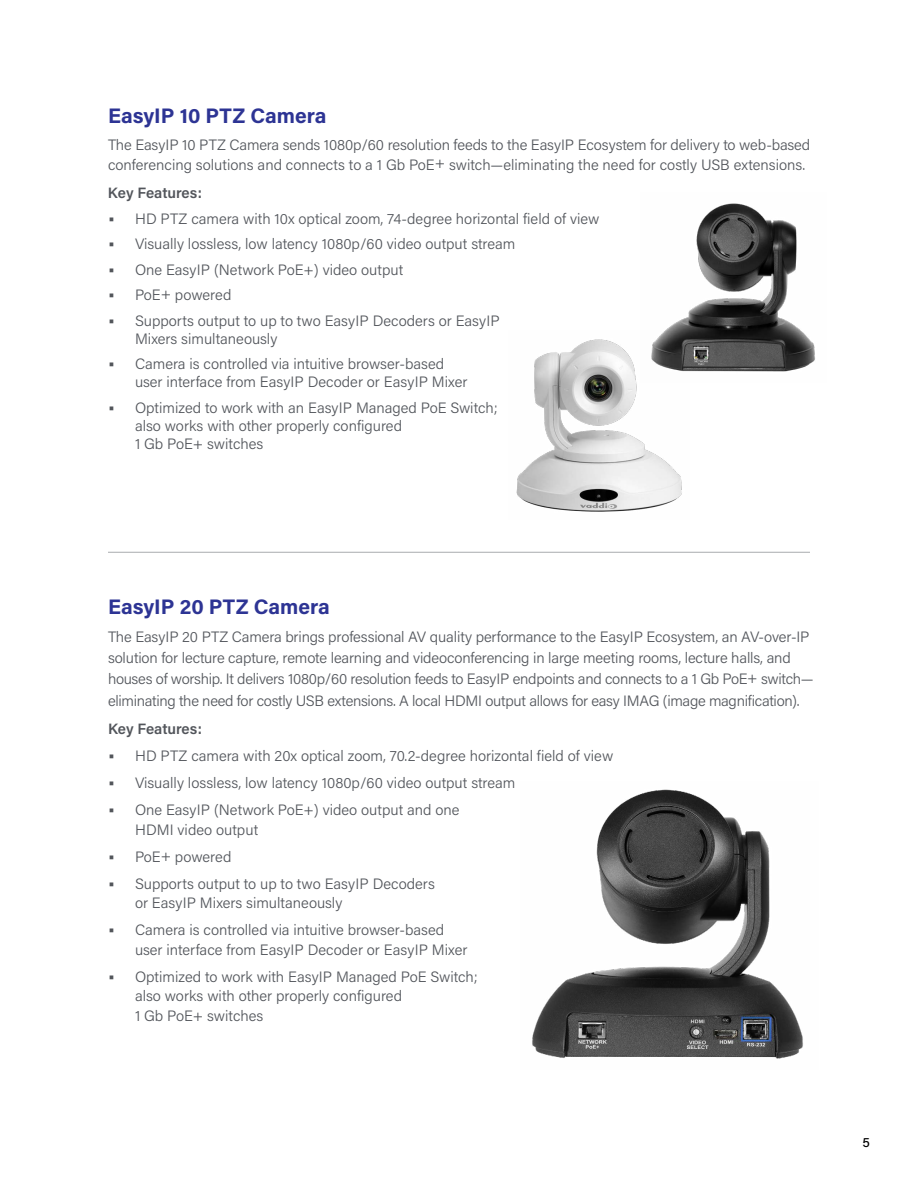
<style>
.page{position:relative;width:918px;height:1188px;background:#fff}
.page>*{position:absolute;margin:0;border:0;box-sizing:border-box;transform-origin:0 0}
.t1{font:700 21px "Acumin Pro";color:#2d3494}
.t2{font:300 15px/19.5px "Acumin Pro";color:#52555b}
.t3{font:600 15px "Acumin Pro";color:#52555b}
.t4{font:500 13.5px "Acumin Pro";color:#000}
.s1{font-weight:500;font-size:18px}
</style>
<div class="page">
<hr style="left:108px;top:552px;width:702px;height:1px;background:#52555b">
<img style="left:532px;top:789px;width:271px;height:270px">
<img style="left:665px;top:203px;width:150px;height:169px">
<img style="left:516px;top:331px;width:173px;height:181px">
<h1 class="t1" style="left:108px;top:101px;width:220px">EasyIP 10 PTZ Camera</h1>
<p class="t2" style="left:108px;top:135px;width:704px">The EasyIP 10 PTZ Camera sends 1080p/60 resolution feeds to the EasyIP Ecosystem for delivery to web-based conferencing solutions and connects to a 1 Gb PoE+ switch—eliminating the need for costly USB extensions.</p>
<p class="t3" style="left:108px;top:183px;width:95px">Key Features:</p>
<p class="t2" style="left:108px;top:208px;width:493px"><span class="s1">•</span> HD PTZ camera with 10x optical zoom, 74-degree horizontal field of view</p>
<p class="t2" style="left:108px;top:234px;width:409px"><span class="s1">•</span> Visually lossless, low latency 1080p/60 video output stream</p>
<p class="t2" style="left:108px;top:259px;width:297px"><span class="s1">•</span> One EasyIP (Network PoE+) video output</p>
<p class="t2" style="left:108px;top:285px;width:125px"><span class="s1">•</span> PoE+ powered</p>
<p class="t2" style="left:135px;top:311px;width:366px;line-height:18px;text-indent:-27px"><span class="s1">•</span> Supports output to up to two EasyIP Decoders or EasyIP<br>Mixers simultaneously</p>
<p class="t2" style="left:135px;top:355px;width:334px;line-height:18px;text-indent:-27px"><span class="s1">•</span> Camera is controlled via intuitive browser-based user interface from EasyIP Decoder or EasyIP Mixer</p>
<p class="t2" style="left:135px;top:398px;width:364px;line-height:18px;text-indent:-27px"><span class="s1">•</span> Optimized to work with an EasyIP Managed PoE Switch; also works with other properly configured<br>1 Gb PoE+ switches</p>
<h1 class="t1" style="left:108px;top:592px;width:223px">EasyIP 20 PTZ Camera</h1>
<p class="t2" style="left:108px;top:626px;width:707px;line-height:21.1px">The EasyIP 20 PTZ Camera brings professional AV quality performance to the EasyIP Ecosystem, an AV-over-IP solution for lecture capture, remote learning and videoconferencing in large meeting rooms, lecture halls, and houses of worship. It delivers 1080p/60 resolution feeds to EasyIP endpoints and connects to a 1 Gb PoE+ switch— eliminating the need for costly USB extensions. A local HDMI output allows for easy IMAG (image magnification).</p>
<p class="t3" style="left:108px;top:719px;width:95px">Key Features:</p>
<p class="t2" style="left:108px;top:746px;width:507px"><span class="s1">•</span> HD PTZ camera with 20x optical zoom, 70.2-degree horizontal field of view</p>
<p class="t2" style="left:108px;top:773px;width:409px"><span class="s1">•</span> Visually lossless, low latency 1080p/60 video output stream</p>
<p class="t2" style="left:135px;top:800px;width:326px;text-indent:-27px"><span class="s1">•</span> One EasyIP (Network PoE+) video output and one<br>HDMI video output</p>
<p class="t2" style="left:108px;top:846px;width:125px"><span class="s1">•</span> PoE+ powered</p>
<p class="t2" style="left:135px;top:873px;width:301px;text-indent:-27px"><span class="s1">•</span> Supports output to up to two EasyIP Decoders or EasyIP Mixers simultaneously</p>
<p class="t2" style="left:135px;top:920px;width:334px;text-indent:-27px"><span class="s1">•</span> Camera is controlled via intuitive browser-based user interface from EasyIP Decoder or EasyIP Mixer</p>
<p class="t2" style="left:135px;top:966px;width:344px;text-indent:-27px"><span class="s1">•</span> Optimized to work with EasyIP Managed PoE Switch; also works with other properly configured<br>1 Gb PoE+ switches</p>
<p class="t4" style="left:863px;top:1132px;width:9px">5</p>
</div>
